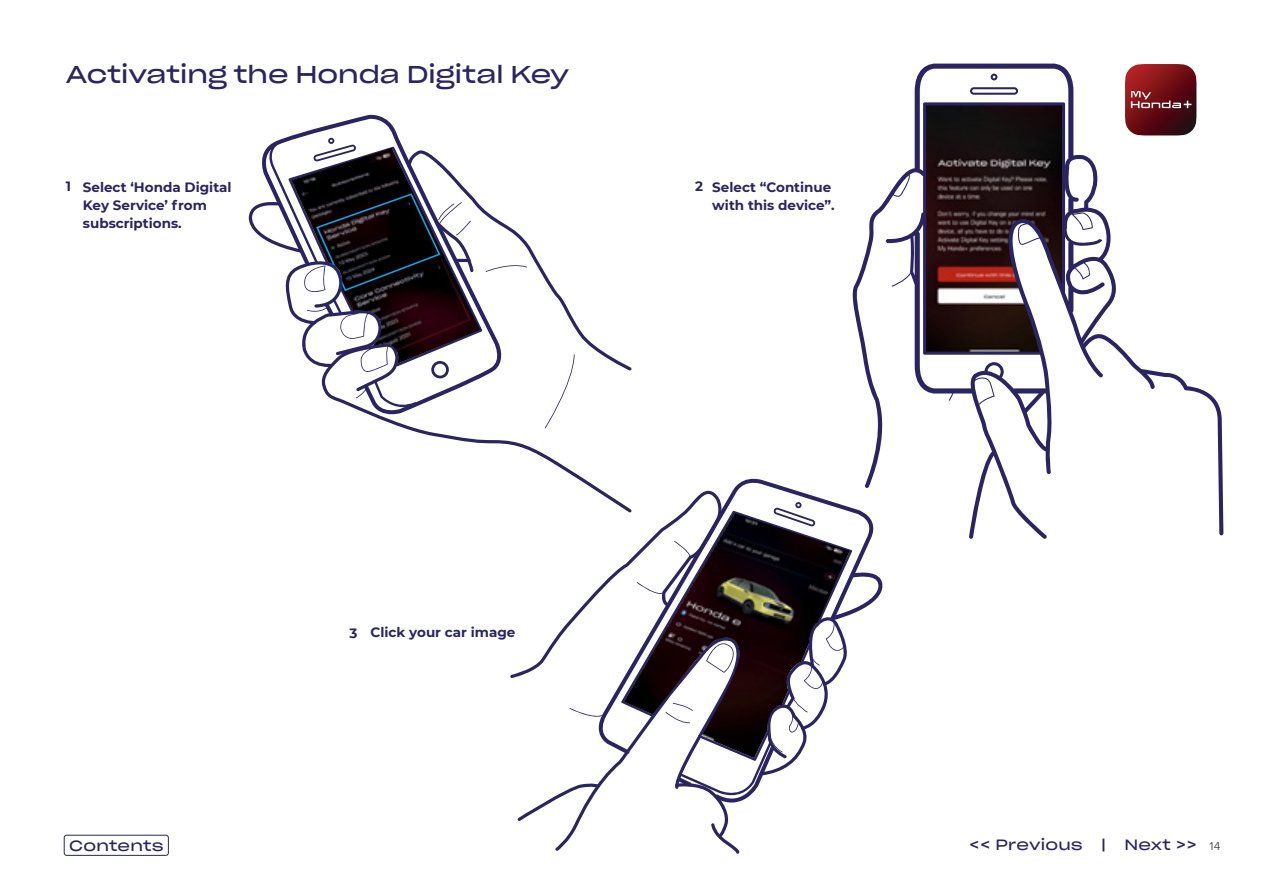
<style>
.page{position:relative;width:1263px;height:893px;background:#fff}
.page>*{position:absolute;margin:0;border:0;box-sizing:border-box;transform-origin:0 0}
.t1{font:24px "Sharp Grotesk Book 25";color:#2a2560}
.t2{font:14.7px "Sharp Grotesk Book 25";letter-spacing:.015em;color:#2a2560}
.t3{font:700 13.5px/18px "Montserrat";color:#2a2560}
.t4{font:12px "Proxima Nova";color:#58595b}
</style>
<div class="page">
<svg style="left:527px;top:243px;width:65px;height:100px"></svg>
<svg style="left:368px;top:343px;width:264px;height:144px"></svg>
<svg style="left:285px;top:114px;width:219px;height:300px"></svg>
<svg style="left:545px;top:354px;width:30px;height:74px"></svg>
<svg style="left:591px;top:475px;width:292px;height:139px"></svg>
<svg style="left:510px;top:487px;width:341px;height:367px"></svg>
<img style="left:624px;top:513px;width:226px;height:245px">
<svg style="left:850px;top:64px;width:373px;height:475px"></svg>
<div style="left:64px;top:835px;width:105px;height:21px;border:1px solid #2a2560;border-radius:3px"></div>
<svg style="left:248px;top:138px;width:279px;height:272px"></svg>
<h1 class="t1" style="left:66px;top:54px;width:505px">Activating the Honda Digital Key</h1>
<p class="t3" style="left:83px;top:177px;width:150px">Select ‘Honda Digital<br>Key Service’ from subscriptions.</p>
<p class="t3" style="left:712px;top:177px;width:124px">Select “Continue with this device”.</p>
<p class="t3" style="left:66px;top:177px;width:7px">1</p>
<p class="t3" style="left:695px;top:177px;width:9px">2</p>
<p class="t3" style="left:349px;top:623px;width:168px">3 Click your car image</p>
<p class="t2" style="left:69px;top:832px;width:96px">Contents</p>
<p class="t2" style="left:969px;top:832px;width:115px">&lt;&lt; Previous</p>
<p class="t2" style="left:1101px;top:832px;width:6px">|</p>
<p class="t2" style="left:1124px;top:832px;width:74px">Next &gt;&gt;</p>
<p class="t4" style="left:1209px;top:840px;width:12px">14</p>
</div>
